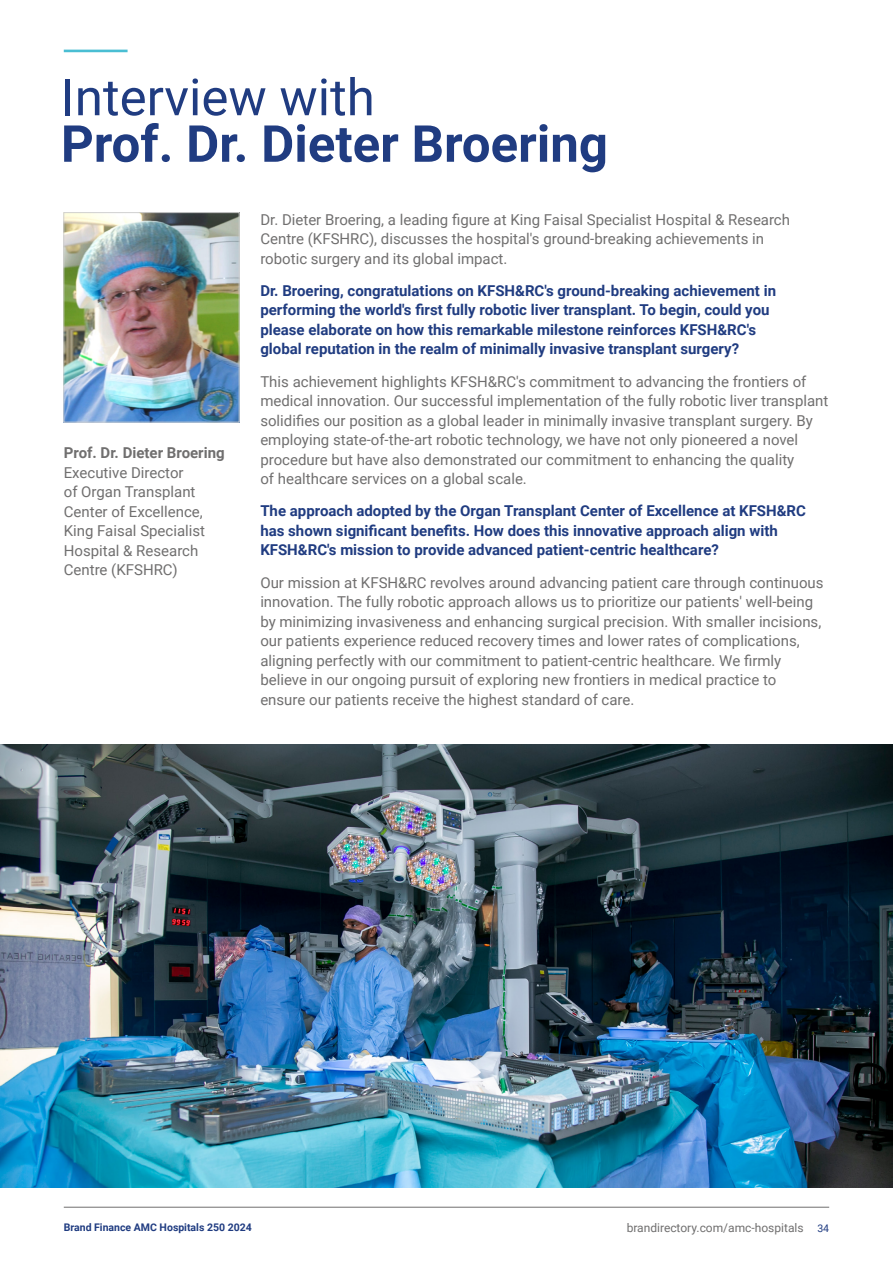
<style>
.page{position:relative;width:893px;height:1263px;background:#fff}
.page>*{position:absolute;margin:0;border:0;box-sizing:border-box;transform-origin:0 0}
.t1{font:700 51px "Roboto";color:#203c81}
.t2{font:51px "Roboto";color:#203c81}
.t3{font:15px/19.5px "Roboto";color:#706f6f}
.t4{font:700 15px/19.5px "Roboto";color:#203c81}
.t5{font:700 15px "Roboto";color:#706f6f}
.t6{font:12px "Roboto";color:#706f6f}
.t7{font:700 10.5px "Roboto";color:#203c81}
.t8{font:10.5px "Roboto";color:#203c81}
</style>
<div class="page">
<hr style="left:64px;top:1207px;width:765px;height:1px;background:#706f6f">
<img style="left:66px;top:214px;width:171px;height:206px">
<div style="left:64px;top:212px;width:175px;height:210px;border:1px solid #d0d0d0"></div>
<img style="left:0;top:745px;width:893px;height:443px">
<hr style="left:64px;top:50px;width:64px;height:2px;background:#4abed3">
<h1 class="t2" style="left:61px;top:61px;width:315px">Interview with</h1>
<h1 class="t1" style="left:61px;top:108px;width:549px">Prof. Dr. Dieter Broering</h1>
<p class="t5" style="left:64px;top:442px;width:162px">Prof. Dr. Dieter Broering</p>
<p class="t3" style="left:64px;top:462px;width:143px">Executive Director<br>of Organ Transplant<br>Center of Excellence,<br>King Faisal Specialist<br>Hospital &amp; Research<br>Centre (KFSHRC)</p>
<p class="t3" style="left:260px;top:209px;width:531px">Dr. Dieter Broering, a leading figure at King Faisal Specialist Hospital &amp; Research<br>Centre (KFSHRC), discusses the hospital's ground-breaking achievements in robotic surgery and its global impact.</p>
<p class="t4" style="left:260px;top:280px;width:517px">Dr. Broering, congratulations on KFSH&amp;RC's ground-breaking achievement in performing the world's first fully robotic liver transplant. To begin, could you please elaborate on how this remarkable milestone reinforces KFSH&amp;RC's global reputation in the realm of minimally invasive transplant surgery?</p>
<p class="t3" style="left:260px;top:371px;width:570px">This achievement highlights KFSH&amp;RC's commitment to advancing the frontiers of medical innovation. Our successful implementation of the fully robotic liver transplant solidifies our position as a global leader in minimally invasive transplant surgery. By employing state-of-the-art robotic technology, we have not only pioneered a novel procedure but have also demonstrated our commitment to enhancing the quality<br>of healthcare services on a global scale.</p>
<p class="t4" style="left:260px;top:501px;width:547px">The approach adopted by the Organ Transplant Center of Excellence at KFSH&amp;RC has shown significant benefits. How does this innovative approach align with<br>KFSH&amp;RC's mission to provide advanced patient-centric healthcare?</p>
<p class="t3" style="left:260px;top:572px;width:565px">Our mission at KFSH&amp;RC revolves around advancing patient care through continuous innovation. The fully robotic approach allows us to prioritize our patients' well-being by minimizing invasiveness and enhancing surgical precision. With smaller incisions, our patients experience reduced recovery times and lower rates of complications, aligning perfectly with our commitment to patient-centric healthcare. We firmly believe in our ongoing pursuit of exploring new frontiers in medical practice to ensure our patients receive the highest standard of care.</p>
<p class="t7" style="left:64px;top:1220px;width:190px">Brand Finance AMC Hospitals 250 2024</p>
<p class="t6" style="left:627px;top:1219px;width:179px">brandirectory.com/amc-hospitals</p>
<p class="t8" style="left:817px;top:1220px;width:13px">34</p>
</div>
